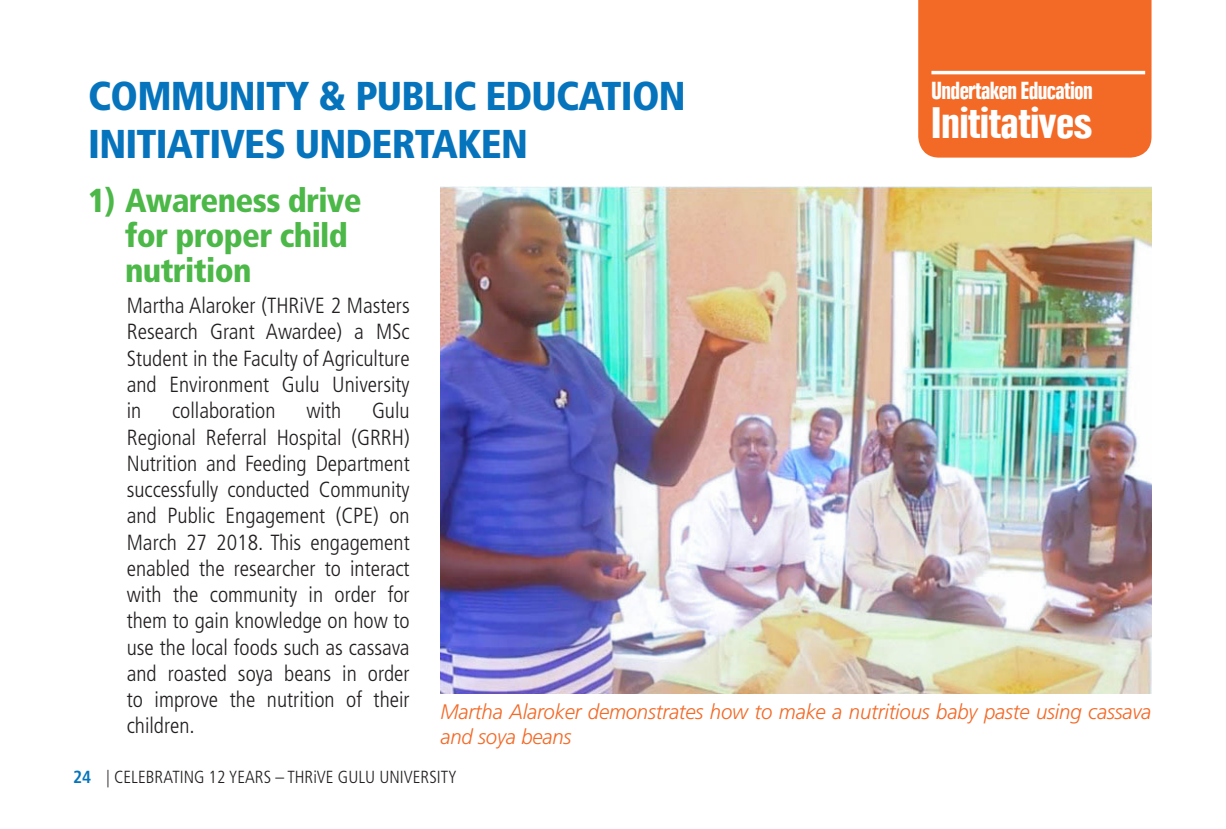
<style>
.page{position:relative;width:1226px;height:829px;background:#fff}
.page>*{position:absolute;margin:0;border:0;box-sizing:border-box;transform-origin:0 0}
.Heading_ex{font:900 condensed 43.75px "Plak LT";letter-spacing:.01em;color:#fff;scale:1.1 1}
.Heading{font:900 condensed 40.25px/47.2px "Frutiger LT Std";letter-spacing:-.02em;color:#0574bc}
.t1{font:900 condensed 33.25px/35px "Frutiger LT Std";letter-spacing:-.02em;color:#4cb848}
.Heading_ex-2{font:900 condensed 24.5px "Plak LT";color:#fff}
.Body{font:300 condensed 21.88px/26.2px "Frutiger LT Std";color:#231f20;text-align:justify}
.Captions{font:italic 300 21px/25.2px "Frutiger LT Std";letter-spacing:-.01em;color:#f36a27}
.t2{font:300 condensed 17.5px "Frutiger LT Std";color:#231f20}
.s1{font-weight:700;color:#0574bc}
</style>
<div class="page">
<div style="left:918px;top:0;width:233px;height:158px;background:#f36a27"></div>
<hr style="left:931px;top:71px;width:213px;height:3px;background:#fff">
<img style="left:440px;top:187px;width:711px;height:506px">
<p class="Heading" style="left:88px;top:73px;width:599px">COMMUNITY &amp; PUBLIC EDUCATION<br>INITIATIVES UNDERTAKEN</p>
<p class="Heading_ex-2" style="left:931px;top:76px;width:163px">Undertaken Education</p>
<p class="Heading_ex" style="left:931px;top:97px;width:147px">Inititatives</p>
<p class="t1" style="left:125px;top:182px;width:238px;text-indent:-37px">1) Awareness drive for proper child nutrition</p>
<p class="Body" style="left:127px;top:293px;width:284px">Martha Alaroker (THRiVE 2 Masters Research Grant Awardee) a MSc Student in the Faculty of Agriculture and Environment Gulu University in</p>
<p class="Body" style="left:127px;top:398px;width:284px;text-indent:245px">Gulu Regional Referral Hospital (GRRH)<br>Nutrition and Feeding Department successfully conducted Community and Public Engagement (CPE) on March 27 2018. This engagement enabled the researcher to interact with the community in order for them to gain knowledge on how to use the local foods such as cassava and roasted soya beans in order to improve the nutrition of their children.</p>
<p class="Body" style="left:172px;top:398px;width:105px">collaboration</p>
<p class="Body" style="left:306px;top:398px;width:36px">with</p>
<p class="Captions" style="left:440px;top:699px;width:712px">Martha Alaroker demonstrates how to make a nutritious baby paste using cassava and soya beans</p>
<p class="t2" style="left:73px;top:766px;width:385px"><span class="s1">24</span> | CELEBRATING 12 YEARS – THRiVE GULU UNIVERSITY</p>
</div>
